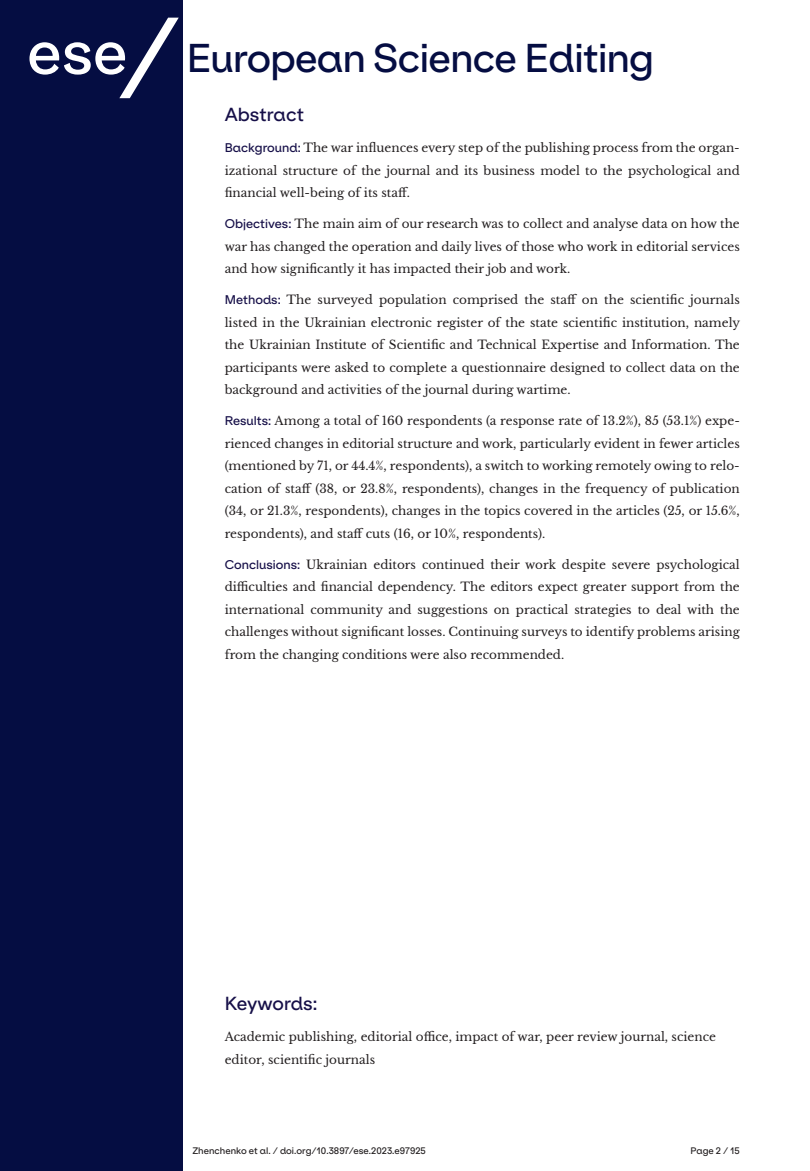
<style>
.page{position:relative;width:810px;height:1171px;background:#fff}
.page>*{position:absolute;margin:0;border:0;box-sizing:border-box;transform-origin:0 0}
.t1{font:500 58.5px "ES Klarheit Kurrent";color:#fff}
.t2{font:500 38.25px "ES Klarheit Kurrent";letter-spacing:-.02em;color:#050d42}
.t3{font:500 18px "ES Klarheit Kurrent";color:#160f48}
.t4{font:12px/22.5px "Libre Baskerville";color:#231f20;text-align:justify}
.t5{font:500 9px "ES Klarheit Kurrent";color:#231f20}
.s1{font-size:109.5px}
.s2{font-family:"ES Klarheit Kurrent";font-weight:500;color:#160f48}
</style>
<div class="page">
<div style="left:0;top:0;width:183px;height:1170px;background:#050d42"></div>
<h1 class="t1" style="left:27px;top:4px;width:155px">ese<span class="s1">/</span></h1>
<h2 class="t2" style="left:187px;top:27px;width:469px">European Science Editing</h2>
<h3 class="t3" style="left:225px;top:99px;width:81px">Abstract</h3>
<p class="t4" style="left:225px;top:136px;width:517px"><span class="s2">Background:</span> The war influences every step of the publishing process from the organ&shy;izational structure of the journal and its business model to the psychological and financial well-being of its staff.</p>
<p class="t4" style="left:225px;top:212px;width:517px"><span class="s2">Objectives:</span> The main aim of our research was to collect and analyse data on how the war has changed the operation and daily lives of those who work in editorial services and how significantly it has impacted their job and work.</p>
<p class="t4" style="left:225px;top:288px;width:517px"><span class="s2">Methods:</span> The surveyed population comprised the staff on the scientific journals listed in the Ukrainian electronic register of the state scientific institution, namely the Ukrainian Institute of Scientific and Technical Expertise and Information. The participants were asked to complete a questionnaire designed to collect data on the background and activities of the journal during wartime.</p>
<p class="t4" style="left:225px;top:409px;width:517px"><span class="s2">Results:</span> Among a total of 160 respondents (a response rate of 13.2%), 85 (53.1%) expe&shy;rienced changes in editorial structure and work, particularly evident in fewer articles (mentioned by 71, or 44.4%, respondents), a switch to working remotely owing to relo&shy;cation of staff (38, or 23.8%, respondents), changes in the frequency of publication (34, or 21.3%, respondents), changes in the topics covered in the articles (25, or 15.6%, respondents), and staff cuts (16, or 10%, respondents).</p>
<p class="t4" style="left:225px;top:553px;width:517px"><span class="s2">Conclusions:</span> Ukrainian editors continued their work despite severe psychological difficulties and financial dependency. The editors expect greater support from the international community and suggestions on practical strategies to deal with the challenges without significant losses. Continuing surveys to identify problems arising from the changing conditions were also recommended.</p>
<h3 class="t3" style="left:225px;top:988px;width:94px">Keywords:</h3>
<p class="t4" style="left:225px;top:1025px;width:493px">Academic publishing, editorial office, impact of war, peer review journal, science editor, scientific journals</p>
<p class="t5" style="left:192px;top:1142px;width:235px">Zhenchenko et al. / doi.org/10.3897/ese.2023.e97925</p>
<p class="t5" style="left:691px;top:1142px;width:51px">Page 2 / 15</p>
</div>
